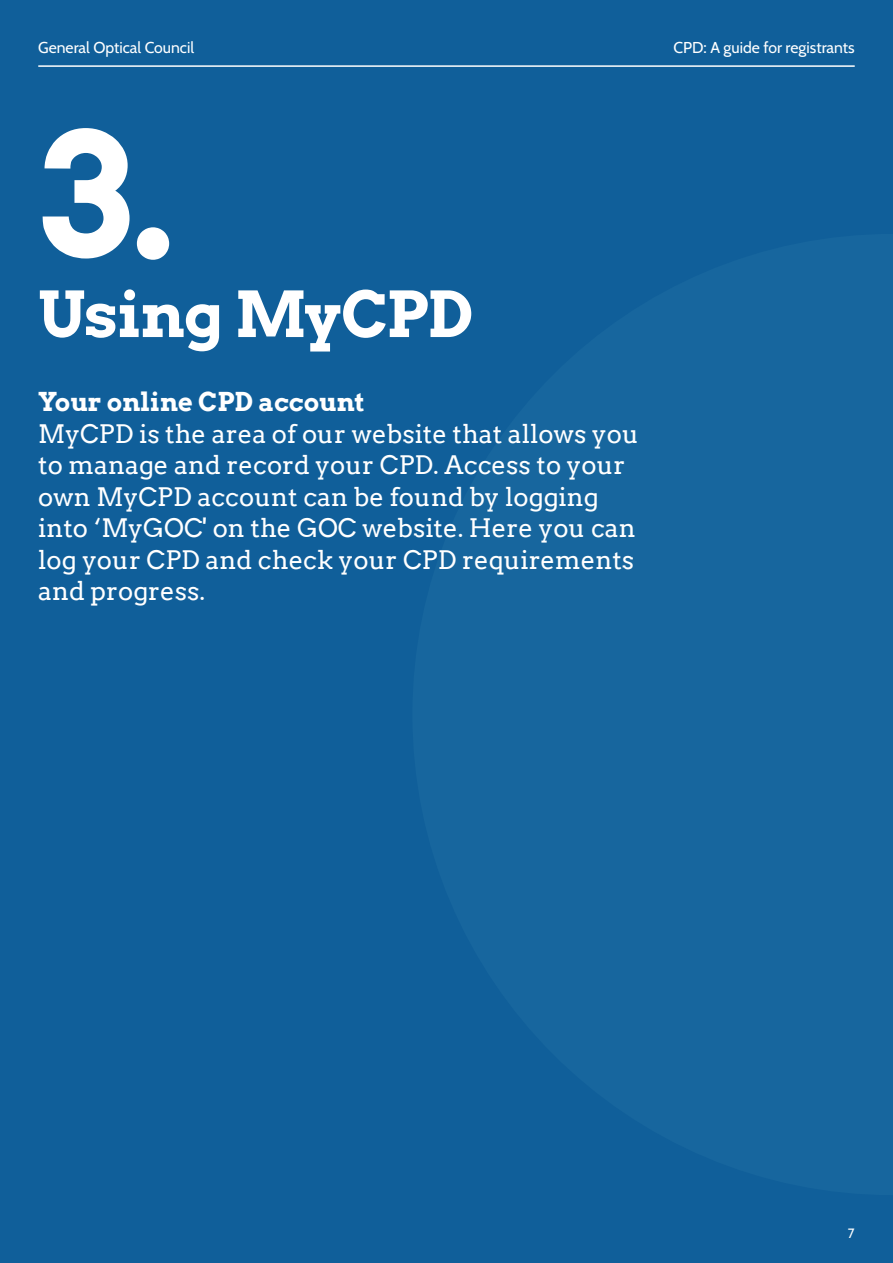
<style>
.page{position:relative;width:893px;height:1263px;background:#105f9a}
.page>*{position:absolute;margin:0;border:0;box-sizing:border-box;transform-origin:0 0}
.t1{font:700 170.4px "Arvo";color:#fff}
.t2{font:700 63px "Arvo";letter-spacing:-.025em;color:#fff}
.t3{font:25.5px/31.5px "Arvo";color:#fff}
.t4{font:700 25.5px "Arvo";color:#fff}
.t5{font:15.75px "Cabin";color:#fff}
.t6{font:13.5px "Cabin";color:#fff}
</style>
<div class="page">
<hr style="left:38px;top:65px;width:817px;height:2px;background:#fff">
<p class="t5" style="left:38px;top:36px;width:157px">General Optical Council</p>
<p class="t5" style="left:673px;top:36px;width:183px">CPD: A guide for registrants</p>
<h1 class="t1" style="left:41px;top:88px;width:135px">3.</h1>
<h2 class="t2" style="left:38px;top:275px;width:436px">Using MyCPD</h2>
<p class="t4" style="left:38px;top:386px;width:328px">Your online CPD account</p>
<p class="t3" style="left:38px;top:418px;width:602px">MyCPD is the area of our website that allows you to manage and record your CPD. Access to your own MyCPD account can be found by logging into ‘MyGOC' on the GOC website. Here you can log your CPD and check your CPD requirements and progress.</p>
<p class="t6" style="left:848px;top:1222px;width:8px">7</p>
</div>
